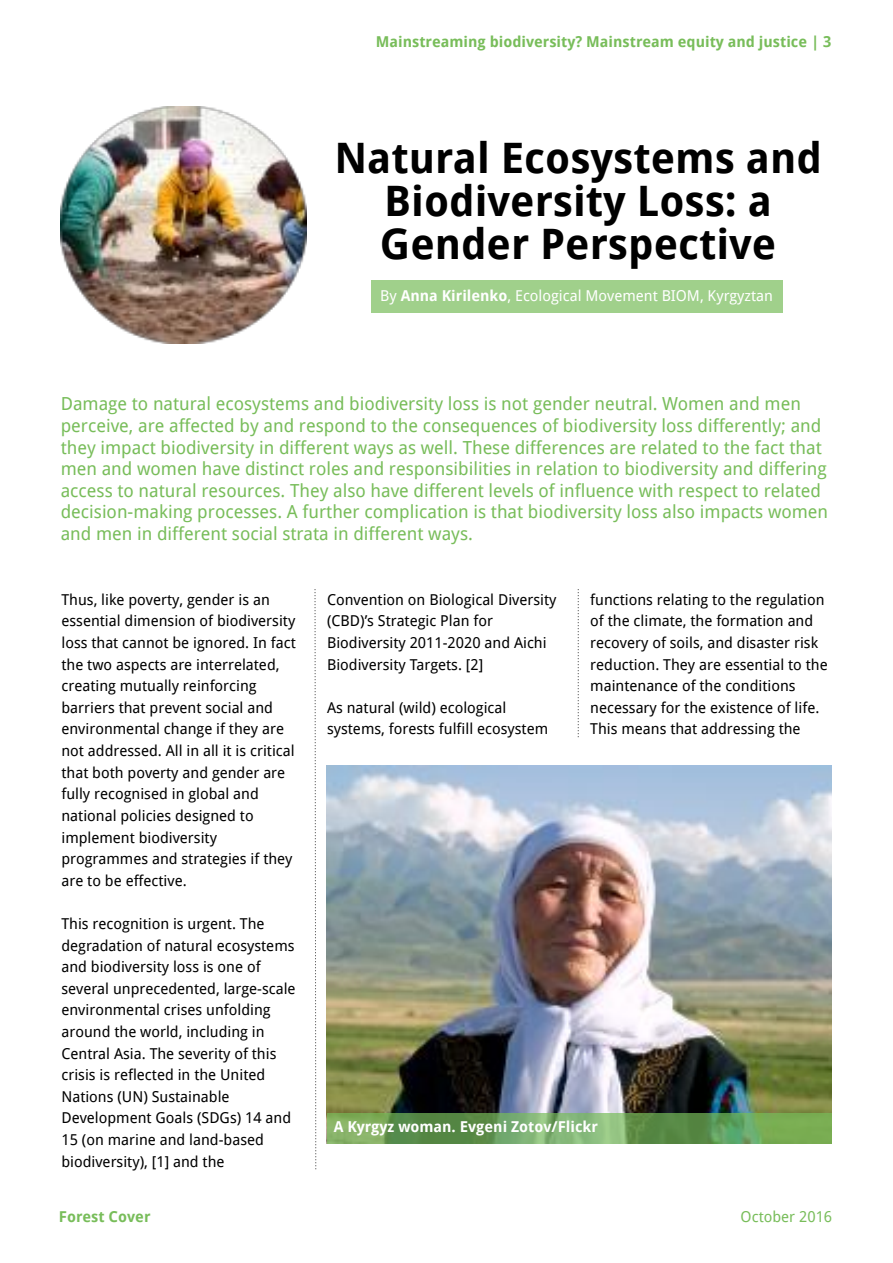
<style>
.page{position:relative;width:893px;height:1263px;background:#fff}
.page>*{position:absolute;margin:0;border:0;box-sizing:border-box;transform-origin:0 0}
.t1{font:700 42px/43.2px "Droid Sans";color:#000;text-align:center}
.t2{font:18px/21.6px "Droid Sans";color:#78bd5a}
.t3{font:15px/21.6px "Droid Sans";color:#000}
.t4{font:700 15px "Droid Sans";color:#78bd5a}
.t5{font:15px "Droid Sans";color:#fff}
.t6{font:700 15px "Droid Sans";color:#fff}
.t7{font:15px "Droid Sans";color:#78bd5a}
.s1{font-weight:700}
</style>
<div class="page">
<div style="left:371px;top:280px;width:411px;height:33px;background:#a0d08b"></div>
<img style="left:60px;top:106px;width:246px;height:238px">
<svg style="left:314px;top:589px;width:2px;height:581px"></svg>
<svg style="left:578px;top:589px;width:1px;height:149px"></svg>
<img style="left:327px;top:765px;width:505px;height:348px">
<div style="left:327px;top:1113px;width:505px;height:31px;background:#78bd5a;opacity:.7"></div>
<p class="t4" style="left:376px;top:33px;width:457px">Mainstreaming biodiversity? Mainstream equity and justice | 3</p>
<h1 class="t1" style="left:334px;top:137px;width:489px">Natural Ecosystems and<br>Biodiversity Loss: a<br>Gender Perspective</h1>
<p class="t5" style="left:380px;top:287px;width:394px">By <span class="s1">Anna Kirilenko</span>, Ecological Movement BIOM, Kyrgyztan</p>
<p class="t2" style="left:61px;top:393px;width:769px">Damage to natural ecosystems and biodiversity loss is not gender neutral. Women and men perceive, are affected by and respond to the consequences of biodiversity loss differently; and they impact biodiversity in different ways as well. These differences are related to the fact that men and women have distinct roles and responsibilities in relation to biodiversity and differing access to natural resources. They also have different levels of influence with respect to related decision-making processes. A further complication is that biodiversity loss also impacts women and men in different social strata in different ways.</p>
<p class="t3" style="left:61px;top:589px;width:236px">Thus, like poverty, gender is an essential dimension of biodiversity loss that cannot be ignored. In fact the two aspects are interrelated, creating mutually reinforcing barriers that prevent social and environmental change if they are not addressed. All in all it is critical that both poverty and gender are fully recognised in global and national policies designed to implement biodiversity programmes and strategies if they are to be effective.</p>
<p class="t3" style="left:61px;top:913px;width:236px">This recognition is urgent. The degradation of natural ecosystems and biodiversity loss is one of several unprecedented, large-scale environmental crises unfolding around the world, including in<br>Central Asia. The severity of this crisis is reflected in the United<br>Nations (UN) Sustainable<br>Development Goals (SDGs) 14 and<br>15 (on marine and land-based biodiversity), [1] and the</p>
<p class="t3" style="left:327px;top:589px;width:231px">Convention on Biological Diversity (CBD)’s Strategic Plan for<br>Biodiversity 2011-2020 and Aichi<br>Biodiversity Targets. [2]</p>
<p class="t3" style="left:327px;top:697px;width:223px">As natural (wild) ecological systems, forests fulfill ecosystem</p>
<p class="t3" style="left:590px;top:589px;width:239px">functions relating to the regulation of the climate, the formation and recovery of soils, and disaster risk reduction. They are essential to the maintenance of the conditions necessary for the existence of life.<br>This means that addressing the</p>
<p class="t6" style="left:334px;top:1118px;width:266px">A Kyrgyz woman. Evgeni Zotov/Flickr</p>
<p class="t4" style="left:59px;top:1208px;width:93px">Forest Cover</p>
<p class="t7" style="left:741px;top:1208px;width:93px">October 2016</p>
</div>
